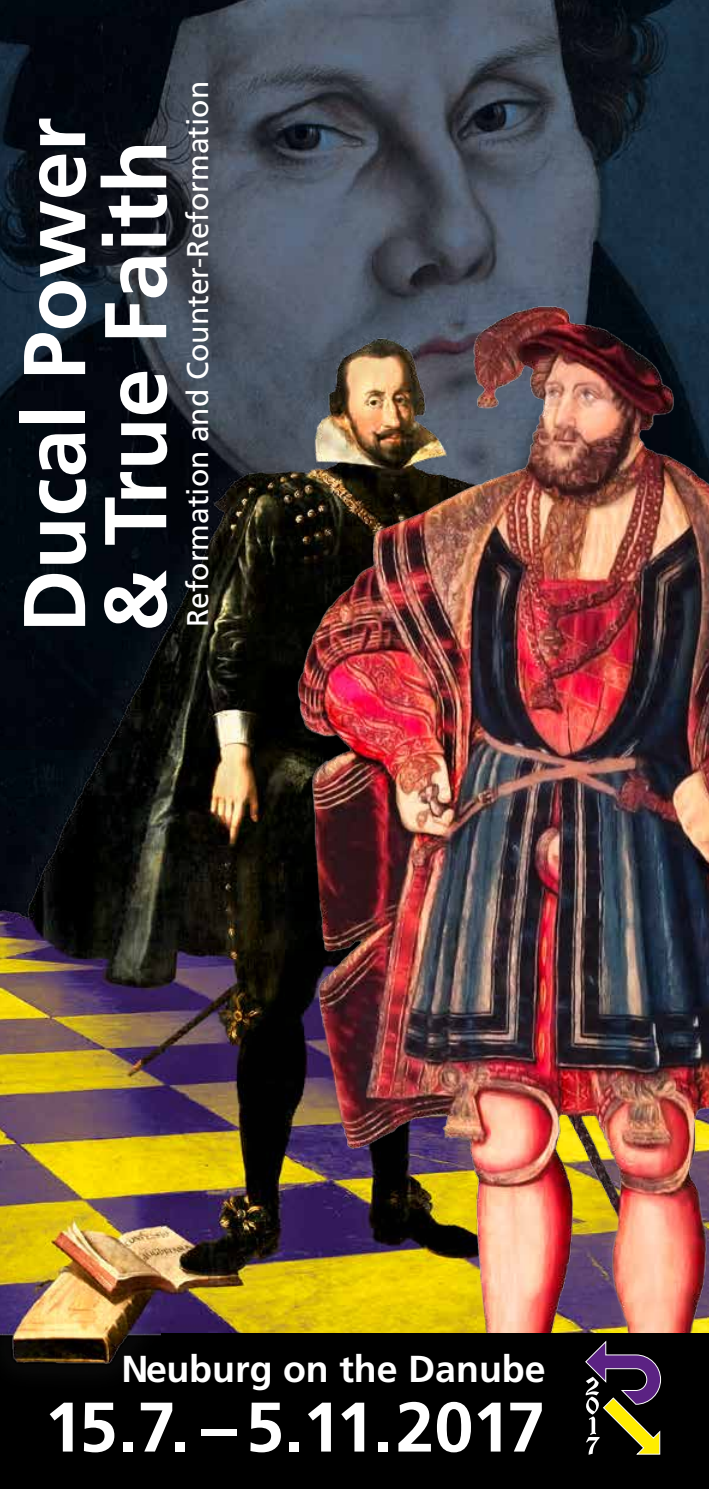
<style>
.page{position:relative;width:709px;height:1489px;background:#fff}
.page>*{position:absolute;margin:0;border:0;box-sizing:border-box;transform-origin:0 0}
.t1{font:700 87.5px/81px "Frutiger";color:#fff}
.t2{font:700 70px "Frutiger";letter-spacing:-.06em;color:#fff}
.t3{font:700 37.5px "Frutiger";color:#fff}
.t4{font:30px "Frutiger";color:#fff}
</style>
<div class="page">
<img style="left:0;top:0;width:709px;height:113px">
<img style="left:0;top:113px;width:709px;height:1219px">
<img style="left:255px;top:114px;width:454px;height:1218px">
<div style="left:0;top:1332px;width:709px;height:156px;background:#000"></div>
<svg style="left:585px;top:1340px;width:76px;height:114px"></svg>
<img style="left:0;top:1210px;width:160px;height:154px">
<h1 class="t1" style="left:15px;top:633px;width:517px;rotate:-90deg">Ducal Power &amp; True Faith</h1>
<p class="t4" style="left:180px;top:627px;width:548px;rotate:-90deg">Reformation and Counter-Reformation</p>
<p class="t3" style="left:121px;top:1346px;width:426px">Neuburg on the Danube</p>
<h2 class="t2" style="left:44px;top:1385px;width:503px">15.7. –5.11.2017</h2>
</div>
